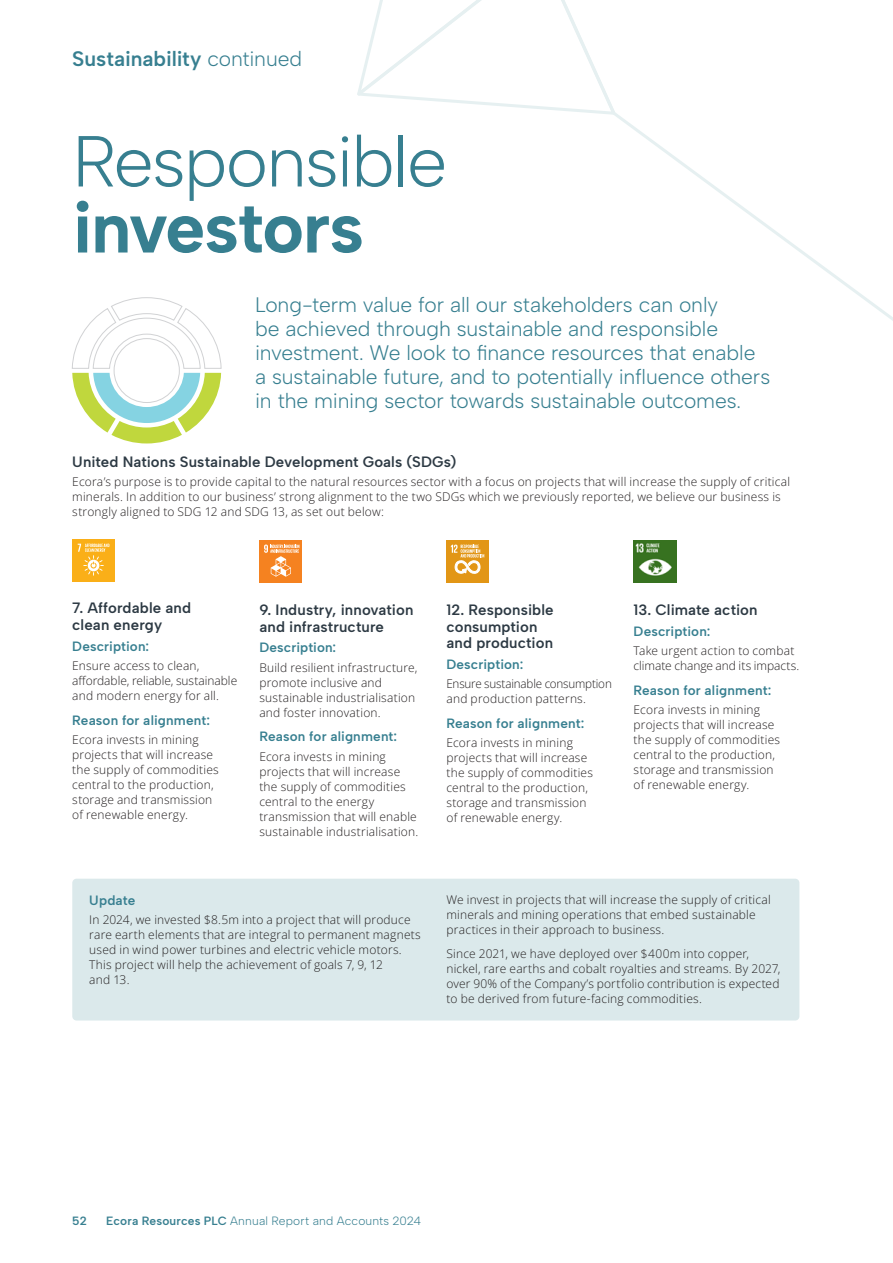
<style>
.page{position:relative;width:893px;height:1263px;background:#fff}
.page>*{position:absolute;margin:0;border:0;box-sizing:border-box;transform-origin:0 0}
.t1{font:300 72px "Albert Sans";letter-spacing:-.025em;color:#377f90}
.t2{font:700 72px "Albert Sans";letter-spacing:-.025em;color:#377f90}
.t3{font:300 21px/24px "Albert Sans";letter-spacing:-.005em;color:#377f90}
.t4{font:600 21px "Albert Sans";color:#377f90}
.t5{font:600 15px/16.5px "Albert Sans";letter-spacing:.01em;color:#2d3a44}
.t6{font:600 13.5px "Albert Sans";letter-spacing:.01em;color:#377f90}
.t7{font:300 12px/15px "Open Sans";letter-spacing:.015em;color:#231f20}
.t8{font:300 12px/15px "Open Sans";letter-spacing:-.01em;color:#231f20}
.t9{font:300 12px "Albert Sans";letter-spacing:.015em;color:#377f90}
.t10{font:600 12px "Albert Sans";color:#377f90}
.s1{font-weight:300}
.s2{font-weight:600}
</style>
<div class="page">
<svg style="left:617px;top:115px;width:276px;height:206px"></svg>
<svg style="left:357px;top:0;width:261px;height:117px"></svg>
<div style="left:72px;top:539px;width:43px;height:42px;background:#faaf18"></div>
<svg style="left:78px;top:544px;width:31px;height:32px"></svg>
<div style="left:259px;top:540px;width:43px;height:42px;background:#f58220"></div>
<svg style="left:264px;top:544px;width:35px;height:33px"></svg>
<div style="left:446px;top:540px;width:43px;height:42px;background:#e29616"></div>
<svg style="left:451px;top:545px;width:33px;height:29px"></svg>
<img style="left:634px;top:540px;width:42px;height:42px">
<svg style="left:72px;top:297px;width:150px;height:146px"></svg>
<div style="left:72px;top:879px;width:727px;height:141px;background:#dbe9eb;border-radius:4px"></div>
<h2 class="t4" style="left:72px;top:46px;width:231px">Sustainability <span class="s1">continued</span></h2>
<h1 class="t1" style="left:72px;top:117px;width:377px">Responsible</h1>
<h1 class="t2" style="left:72px;top:184px;width:293px">investors</h1>
<p class="t3" style="left:255px;top:293px;width:517px">Long-term value for all our stakeholders can only<br>be achieved through sustainable and responsible investment. We look to finance resources that enable a sustainable future, and to potentially influence others in the mining sector towards sustainable outcomes.</p>
<p class="t5" style="left:72px;top:453px;width:386px">United Nations Sustainable Development Goals (SDGs)</p>
<p class="t7" style="left:72px;top:474px;width:719px">Ecora’s purpose is to provide capital to the natural resources sector with a focus on projects that will increase the supply of critical minerals. In addition to our business’ strong alignment to the two SDGs which we previously reported, we believe our business is strongly aligned to SDG 12 and SDG 13, as set out below:</p>
<p class="t5" style="left:72px;top:600px;width:120px">7. Affordable and clean energy</p>
<p class="t6" style="left:72px;top:638px;width:78px">Description:</p>
<p class="t7" style="left:72px;top:658px;width:166px">Ensure access to clean, affordable, reliable, sustainable and modern energy for all.</p>
<p class="t6" style="left:72px;top:712px;width:139px">Reason for alignment:</p>
<p class="t7" style="left:72px;top:732px;width:148px">Ecora invests in mining projects that will increase the supply of commodities central to the production, storage and transmission of renewable energy.</p>
<p class="t5" style="left:259px;top:601px;width:155px">9. Industry, innovation and infrastructure</p>
<p class="t6" style="left:259px;top:639px;width:78px">Description:</p>
<p class="t7" style="left:259px;top:659px;width:160px">Build resilient infrastructure, promote inclusive and sustainable industrialisation and foster innovation.</p>
<p class="t6" style="left:259px;top:728px;width:139px">Reason for alignment:</p>
<p class="t7" style="left:259px;top:748px;width:160px">Ecora invests in mining projects that will increase the supply of commodities central to the energy transmission that will enable sustainable industrialisation.</p>
<p class="t6" style="left:89px;top:892px;width:47px">Update</p>
<p class="t7" style="left:89px;top:912px;width:333px">In 2024, we invested $8.5m into a project that will produce rare earth elements that are integral to permanent magnets used in wind power turbines and electric vehicle motors.<br>This project will help the achievement of goals 7, 9, 12<br>and 13.</p>
<p class="t5" style="left:446px;top:601px;width:109px">12. Responsible consumption and production</p>
<p class="t6" style="left:446px;top:656px;width:78px">Description:</p>
<p class="t8" style="left:446px;top:676px;width:167px">Ensure sustainable consumption and production patterns.</p>
<p class="t6" style="left:446px;top:715px;width:139px">Reason for alignment:</p>
<p class="t7" style="left:446px;top:735px;width:148px">Ecora invests in mining projects that will increase the supply of commodities central to the production, storage and transmission of renewable energy.</p>
<p class="t5" style="left:634px;top:601px;width:125px">13. Climate action</p>
<p class="t6" style="left:634px;top:623px;width:78px">Description:</p>
<p class="t7" style="left:634px;top:643px;width:167px">Take urgent action to combat climate change and its impacts.</p>
<p class="t6" style="left:634px;top:682px;width:139px">Reason for alignment:</p>
<p class="t7" style="left:634px;top:702px;width:148px">Ecora invests in mining projects that will increase the supply of commodities central to the production, storage and transmission of renewable energy.</p>
<p class="t7" style="left:446px;top:892px;width:326px">We invest in projects that will increase the supply of critical minerals and mining operations that embed sustainable practices in their approach to business.</p>
<p class="t7" style="left:446px;top:945px;width:335px">Since 2021, we have deployed over $400m into copper, nickel, rare earths and cobalt royalties and streams. By 2027, over 90% of the Company’s portfolio contribution is expected to be derived from future-facing commodities.</p>
<p class="t10" style="left:72px;top:1213px;width:16px">52</p>
<p class="t9" style="left:106px;top:1213px;width:317px"><span class="s2">Ecora Resources PLC</span> Annual Report and Accounts 2024</p>
</div>
